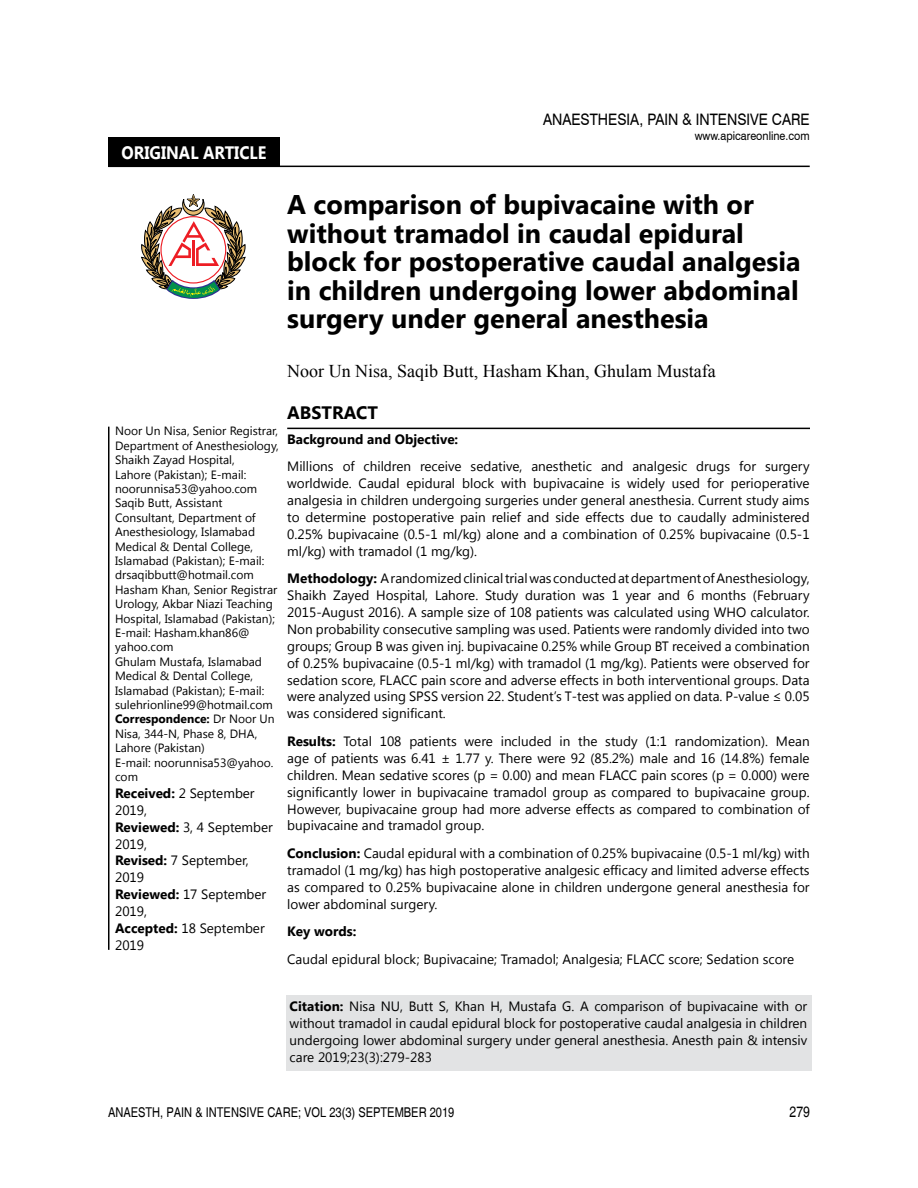
<style>
.page{position:relative;width:918px;height:1188px;background:#fff}
.page>*{position:absolute;margin:0;border:0;box-sizing:border-box;transform-origin:0 0}
.t1{font:700 27px/28.5px "Segoe UI";color:#000}
.t2{font:18px "Times New Roman";color:#000}
.t3{font:700 18px "Segoe UI";color:#fff;scale:.9 1}
.t4{font:700 18px "Segoe UI";color:#000}
.t5{font:15.9px "Swiss 721 BT";color:#000;scale:.9 1}
.t6{font:condensed 15px "Helvetica";color:#000}
.t7{font:13.5px/16.8px "Segoe UI";color:#000;text-align:justify}
.t8{font:condensed 13.5px "Helvetica";color:#000}
.t9{font:700 13.5px "Segoe UI";color:#000}
.t10{font:12px/14.4px "Segoe UI";color:#000}
.t11{font:12px "Swiss 721 BT";color:#000;scale:.9 1}
.s1{font-weight:700}
</style>
<div class="page">
<div style="left:108px;top:138px;width:172px;height:29px;background:#000"></div>
<hr style="left:287px;top:428px;width:523px;height:1px;background:#000">
<hr style="left:108px;top:427px;width:2px;height:523px;background:#000">
<hr style="left:108px;top:166px;width:702px;height:1px;background:#000">
<div style="left:286px;top:995px;width:526px;height:75px;background:#e2e3e4"></div>
<svg style="left:141px;top:194px;width:105px;height:105px"></svg>
<h2 class="t3" style="left:122px;top:140px;width:162px">ORIGINAL ARTICLE</h2>
<p class="t5" style="left:543px;top:109px;width:298px">ANAESTHESIA, PAIN &amp; INTENSIVE CARE</p>
<p class="t11" style="left:695px;top:127px;width:129px">www.apicareonline.com</p>
<h1 class="t1" style="left:287px;top:189px;width:515px">A comparison of bupivacaine with or without tramadol in caudal epidural block for postoperative caudal analgesia in children undergoing lower abdominal surgery under general anesthesia</h1>
<h2 class="t2" style="left:287px;top:359px;width:430px">Noor Un Nisa, Saqib Butt, Hasham Khan, Ghulam Mustafa</h2>
<p class="t10" style="left:115px;top:423px;width:165px">Noor Un Nisa, Senior Registrar,<br>Department of Anesthesiology,<br>Shaikh Zayad Hospital,<br>Lahore (Pakistan); E-mail: noorunnisa53@yahoo.com<br>Saqib Butt, Assistant<br>Consultant, Department of<br>Anesthesiology, Islamabad<br>Medical &amp; Dental College,<br>Islamabad (Pakistan); E-mail: drsaqibbutt@hotmail.com<br>Hasham Khan, Senior Registrar<br>Urology, Akbar Niazi Teaching<br>Hospital, Islamabad (Pakistan);<br>E-mail: Hasham.khan86@ yahoo.com<br>Ghulam Mustafa, Islamabad<br>Medical &amp; Dental College,<br>Islamabad (Pakistan); E-mail: sulehrionline99@hotmail.com<br><span class="s1">Correspondence:</span> Dr Noor Un<br>Nisa, 344-N, Phase 8, DHA,<br>Lahore (Pakistan)<br>E-mail: noorunnisa53@yahoo. com</p>
<p class="t7" style="left:115px;top:784px;width:159px;text-align:left"><span class="s1">Received:</span> 2 September<br>2019,<br><span class="s1">Reviewed:</span> 3, 4 September<br>2019,<br><span class="s1">Revised:</span> 7 September,<br>2019<br><span class="s1">Reviewed:</span> 17 September<br>2019,<br><span class="s1">Accepted:</span> 18 September<br>2019</p>
<h2 class="t4" style="left:287px;top:400px;width:92px">ABSTRACT</h2>
<p class="t9" style="left:287px;top:429px;width:173px">Background and Objective:</p>
<p class="t7" style="left:287px;top:457px;width:524px">Millions of children receive sedative, anesthetic and analgesic drugs for surgery worldwide. Caudal epidural block with bupivacaine is widely used for perioperative analgesia in children undergoing surgeries under general anesthesia. Current study aims to determine postoperative pain relief and side effects due to caudally administered 0.25% bupivacaine (0.5-1 ml/kg) alone and a combination of 0.25% bupivacaine (0.5-1 ml/kg) with tramadol (1 mg/kg).</p>
<p class="t7" style="left:287px;top:570px;width:524px"><span class="s1">Methodology:</span> A randomized clinical trial was conducted at department of Anesthesiology, Shaikh Zayed Hospital, Lahore. Study duration was 1 year and 6 months (February 2015-August 2016). A sample size of 108 patients was calculated using WHO calculator.<br>Non probability consecutive sampling was used. Patients were randomly divided into two groups; Group B was given inj. bupivacaine 0.25% while Group BT received a combination of 0.25% bupivacaine (0.5-1 ml/kg) with tramadol (1 mg/kg). Patients were observed for sedation score, FLACC pain score and adverse effects in both interventional groups. Data were analyzed using SPSS version 22. Student’s T-test was applied on data. P-value ≤ 0.05 was considered significant.</p>
<p class="t7" style="left:287px;top:732px;width:524px"><span class="s1">Results:</span> Total 108 patients were included in the study (1:1 randomization). Mean age of patients was 6.41 ± 1.77 y. There were 92 (85.2%) male and 16 (14.8%) female children. Mean sedative scores (p = 0.00) and mean FLACC pain scores (p = 0.000) were significantly lower in bupivacaine tramadol group as compared to bupivacaine group.<br>However, bupivacaine group had more adverse effects as compared to combination of bupivacaine and tramadol group.</p>
<p class="t7" style="left:287px;top:844px;width:524px"><span class="s1">Conclusion:</span> Caudal epidural with a combination of 0.25% bupivacaine (0.5-1 ml/kg) with tramadol (1 mg/kg) has high postoperative analgesic efficacy and limited adverse effects as compared to 0.25% bupivacaine alone in children undergone general anesthesia for lower abdominal surgery.</p>
<p class="t9" style="left:287px;top:922px;width:71px">Key words:</p>
<p class="t7" style="left:287px;top:950px;width:508px">Caudal epidural block; Bupivacaine; Tramadol; Analgesia; FLACC score; Sedation score</p>
<p class="t7" style="left:290px;top:997px;width:519px"><span class="s1">Citation:</span> Nisa NU, Butt S, Khan H, Mustafa G. A comparison of bupivacaine with or without tramadol in caudal epidural block for postoperative caudal analgesia in children undergoing lower abdominal surgery under general anesthesia. Anesth pain &amp; intensiv care 2019;23(3):279-283</p>
<p class="t8" style="left:108px;top:1104px;width:348px">ANAESTH, PAIN &amp; INTENSIVE CARE; VOL 23(3) SEPTEMBER 2019</p>
<p class="t6" style="left:789px;top:1103px;width:22px">279</p>
</div>
